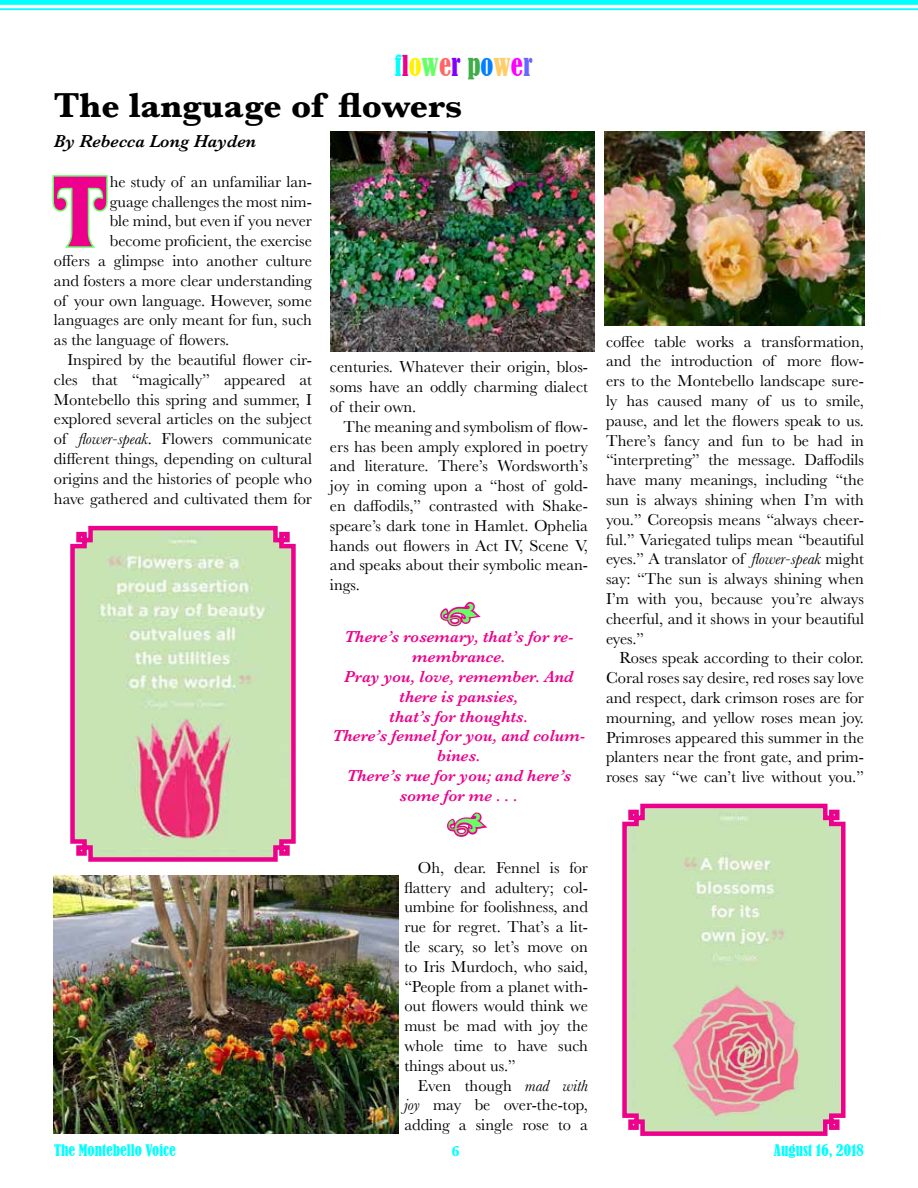
<style>
.page{position:relative;width:918px;height:1188px;background:#fff}
.page>*{position:absolute;margin:0;border:0;box-sizing:border-box;transform-origin:0 0}
.t1{font:104.4px "Davida D";color:#ec008c}
.t2{font:700 36px "Baskerville";color:#000}
.t3{font:condensed 27px "Bernard";color:#0ff}
.t4{font:italic 600 18px "Baskerville";color:#000}
.t5{font:16.5px/19.8px "Baskerville";color:#000;text-align:justify}
.t6{font:italic 600 16.5px/19.8px "Baskerville";color:#ec008c;text-align:center}
.t7{font:condensed 15px "Bernard";color:#0ff}
.t8{font:700 15px "Baskerville";color:#0ff}
.s1{color:#ec008c}
.s2{color:#fff200}
.s3{color:#6f6}
.s4{color:#f66}
.s5{color:#8000ff}
.s6{color:#41ad49}
.s7{color:#0080ff}
.s8{color:#fc6}
.s9{color:#f0f}
.s10{color:#66f}
.s11{font-style:italic}
</style>
<div class="page">
<div style="left:0;top:0;width:918px;height:5px;background:#0ff"></div>
<hr style="left:0;top:8px;width:918px;height:2px;background:#0ff">
<svg style="left:52px;top:175px;width:56px;height:73px"></svg>
<svg style="left:70px;top:525px;width:226px;height:337px;background:#d0c5af"></svg>
<img style="left:54px;top:875px;width:344px;height:259px">
<img style="left:330px;top:131px;width:265px;height:221px">
<img style="left:605px;top:131px;width:260px;height:195px">
<svg style="left:622px;top:803px;width:224px;height:333px;background:#d0c6af"></svg>
<svg style="left:440px;top:601px;width:41px;height:26px"></svg>
<svg style="left:447px;top:812px;width:41px;height:25px"></svg>
<h3 class="t3" style="left:394px;top:50px;width:140px">f<span class="s1">l</span><span class="s2">o</span><span class="s3">w</span><span class="s4">e</span><span class="s5">r</span> <span class="s6">p</span><span class="s7">o</span><span class="s8">w</span><span class="s9">e</span><span class="s10">r</span></h3>
<h2 class="t2" style="left:54px;top:81px;width:410px">The language of flowers</h2>
<p class="t4" style="left:54px;top:129px;width:204px">By Rebecca Long Hayden</p>
<h1 class="t1" style="left:51px;top:155px;width:61px">T</h1>
<p class="t5" style="left:110px;top:172px;width:204px">he study of an unfamiliar lan-</p>
<p class="t5" style="left:110px;top:192px;width:204px">guage challenges the most nim-</p>
<p class="t5" style="left:110px;top:211px;width:204px">ble mind, but even if you never</p>
<p class="t5" style="left:110px;top:231px;width:204px">become proficient, the exercise</p>
<p class="t5" style="left:54px;top:251px;width:260px">offers a glimpse into another culture</p>
<p class="t5" style="left:54px;top:271px;width:260px">and fosters a more clear understanding</p>
<p class="t5" style="left:54px;top:291px;width:259px">of your own language. However, some</p>
<p class="t5" style="left:54px;top:310px;width:259px">languages are only meant for fun, such</p>
<p class="t5" style="left:54px;top:330px;width:177px">as the language of flowers.</p>
<p class="t5" style="left:67px;top:350px;width:246px">Inspired by the beautiful flower cir-</p>
<p class="t5" style="left:54px;top:370px;width:260px">cles that “magically” appeared at</p>
<p class="t5" style="left:54px;top:390px;width:259px">Montebello this spring and summer, I</p>
<p class="t5" style="left:54px;top:409px;width:260px">explored several articles on the subject</p>
<p class="t5" style="left:54px;top:429px;width:259px">of <span class="s11">flower-speak</span>. Flowers communicate</p>
<p class="t5" style="left:54px;top:449px;width:260px">different things, depending on cultural</p>
<p class="t5" style="left:54px;top:469px;width:260px">origins and the histories of people who</p>
<p class="t5" style="left:54px;top:489px;width:260px">have gathered and cultivated them for</p>
<p class="t5" style="left:330px;top:358px;width:260px">centuries. Whatever their origin, blos&shy;soms have an oddly charming dialect of their own.</p>
<p class="t5" style="left:330px;top:417px;width:260px;text-indent:13px">The meaning and symbolism of flow&shy;ers has been amply explored in poetry and literature. There’s Wordsworth’s joy in coming upon a “host of gold&shy;en daffodils,” contrasted with Shake&shy;speare’s dark tone in Hamlet. Ophelia hands out flowers in Act IV, Scene V, and speaks about their symbolic mean&shy;ings.</p>
<p class="t6" style="left:333px;top:627px;width:254px">There’s rosemary, that’s for re&shy;membrance.<br>Pray you, love, remember. And there is pansies,<br>that’s for thoughts.<br>There’s fennel for you, and colum&shy;bines.<br>There’s rue for you; and here’s some for me . . .</p>
<p class="t5" style="left:606px;top:332px;width:260px">coffee table works a transformation, and the introduction of more flow&shy;ers to the Montebello landscape sure&shy;ly has caused many of us to smile, pause, and let the flowers speak to us.<br>There’s fancy and fun to be had in “interpreting” the message. Daffodils have many meanings, including “the sun is always shining when I’m with you.” Coreopsis means “always cheer&shy;ful.” Variegated tulips mean “beautiful eyes.” A translator of <span class="s11">flower-speak</span> might say: “The sun is always shining when I’m with you, because you’re always cheerful, and it shows in your beautiful eyes.”</p>
<p class="t5" style="left:606px;top:649px;width:260px;text-indent:13px">Roses speak according to their color.<br>Coral roses say desire, red roses say love and respect, dark crimson roses are for mourning, and yellow roses mean joy.<br>Primroses appeared this summer in the planters near the front gate, and prim&shy;roses say “we can’t live without you.”</p>
<p class="t5" style="left:404px;top:858px;width:185px;text-indent:13px">Oh, dear. Fennel is for flattery and adultery; col&shy;umbine for foolishness, and rue for regret. That’s a lit&shy;tle scary, so let’s move on to Iris Murdoch, who said, “People from a planet with&shy;out flowers would think we must be mad with joy the whole time to have such things about us.”</p>
<p class="t5" style="left:404px;top:1076px;width:185px;text-indent:13px">Even though <span class="s11">mad with joy</span> may be over-the-top, adding a single rose to a</p>
<p class="t7" style="left:54px;top:1141px;width:123px">The Montebello Voice</p>
<p class="t8" style="left:452px;top:1140px;width:10px">6</p>
<p class="t7" style="left:774px;top:1141px;width:92px">August 16, 2018</p>
</div>
